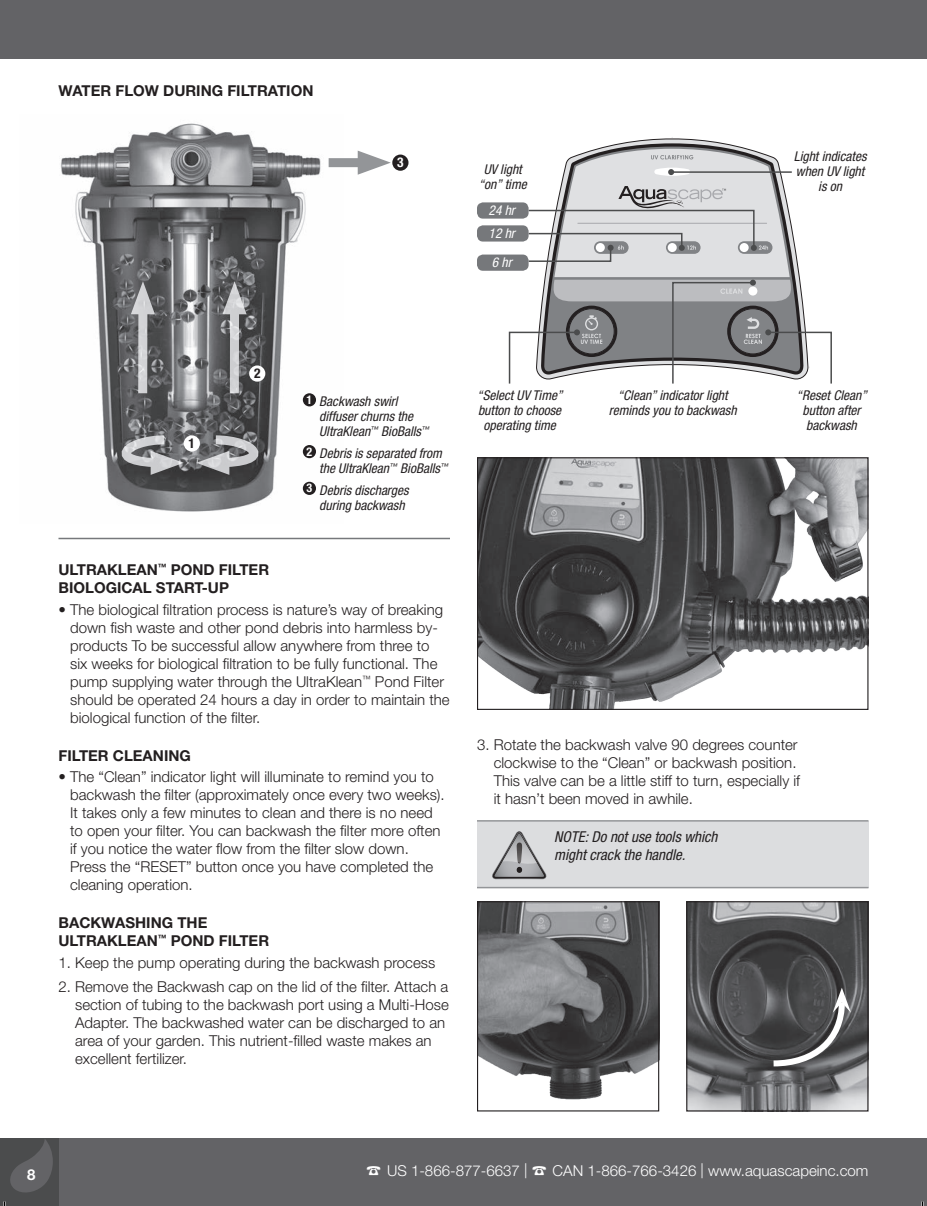
<style>
.page{position:relative;width:927px;height:1206px;background:#fff}
.page>*{position:absolute;margin:0;border:0;box-sizing:border-box;transform-origin:0 0}
.t1{font:300 15px/18px "Helvetica Neue LT Std";color:#231f20}
.t2{font:700 15px/18px "Helvetica Neue LT Std";color:#231f20}
.t3{font:300 15px "Helvetica Neue LT Std";color:#fff}
.t4{font:italic condensed 15px/18px "Helvetica Neue LT Std";color:#231f20}
.t5{font:700 15px "Helvetica Neue LT Std";color:#fff}
.t6{font:italic condensed 13.5px/15px "Helvetica Neue LT Std";color:#231f20;text-align:center}
.t7{font:italic condensed 13.5px "Helvetica Neue LT Std";color:#fff}
.t8{font:700 condensed 13.5px "Helvetica Neue LT Std";color:#231f20}
.t9{font:700 condensed 13.5px "Helvetica Neue LT Std";color:#fff}
</style>
<div class="page">
<div style="left:922px;top:1138px;width:5px;height:68px;background:#636366"></div>
<div style="left:0;top:1138px;width:922px;height:68px;background:#636366"></div>
<hr style="left:923px;top:0;width:4px;height:58px;background:#636366">
<div style="left:0;top:0;width:923px;height:58px;background:#636366"></div>
<div style="left:0;top:1138px;width:58px;height:68px;background:#4b4c4d"></div>
<svg style="left:10px;top:1139px;width:43px;height:54px"></svg>
<img style="left:60px;top:123px;width:284px;height:389px">
<div style="left:329px;top:158px;width:43px;height:9px;background:#939598"></div>
<svg style="left:358px;top:151px;width:33px;height:24px"></svg>
<div style="left:392px;top:155px;width:17px;height:16px;background:#231f20;border-radius:50%"></div>
<div style="left:184px;top:435px;width:16px;height:17px;background:#fff;border-radius:50%"></div>
<div style="left:249px;top:365px;width:16px;height:17px;background:#fff;border-radius:50%"></div>
<hr style="left:58px;top:538px;width:392px;height:1px;background:#76787b">
<svg style="left:622px;top:138px;width:101px;height:5px"></svg>
<img style="left:479px;top:459px;width:387px;height:249px">
<div style="left:477px;top:457px;width:391px;height:253px;border:1px solid #231f20"></div>
<img style="left:479px;top:903px;width:178px;height:197px">
<div style="left:477px;top:901px;width:182px;height:211px;border:1px solid #231f20"></div>
<svg style="left:508px;top:149px;width:324px;height:235px"></svg>
<div style="left:477px;top:821px;width:391px;height:67px;background:#dcdddf"></div>
<svg style="left:492px;top:831px;width:55px;height:48px"></svg>
<img style="left:688px;top:903px;width:178px;height:207px">
<div style="left:686px;top:901px;width:182px;height:211px;border:1px solid #231f20"></div>
<svg style="left:768px;top:988px;width:83px;height:81px;background:#606162"></svg>
<div style="left:138px;top:300px;width:9px;height:93px;background:#d3d4d7"></div>
<svg style="left:131px;top:281px;width:24px;height:33px"></svg>
<svg style="left:230px;top:314px;width:9px;height:79px"></svg>
<svg style="left:223px;top:281px;width:24px;height:33px"></svg>
<svg style="left:120px;top:434px;width:64px;height:41px;background:#87888a"></svg>
<svg style="left:196px;top:434px;width:64px;height:41px;background:#87888a"></svg>
<div style="left:303px;top:393px;width:13px;height:13px;background:#231f20;border-radius:50%"></div>
<div style="left:303px;top:445px;width:13px;height:13px;background:#231f20;border-radius:50%"></div>
<div style="left:303px;top:482px;width:13px;height:13px;background:#231f20;border-radius:50%"></div>
<div style="left:477px;top:255px;width:52px;height:16px;background:#76787b;border-radius:6px"></div>
<div style="left:477px;top:225px;width:52px;height:17px;background:#76787b;border-radius:6px"></div>
<div style="left:477px;top:202px;width:52px;height:17px;background:#76787b;border-radius:6px"></div>
<hr style="left:477px;top:820px;width:391px;height:2px;background:#939598">
<hr style="left:477px;top:887px;width:391px;height:1px;background:#939598">
<svg style="left:921px;top:1202px;width:3px;height:4px"></svg>
<p class="t2" style="left:58px;top:82px;width:256px">WATER FLOW DU RING FILTRATION</p>
<p class="t9" style="left:397px;top:154px;width:8px">3</p>
<p class="t6" style="left:479px;top:162px;width:50px">UV light “on” time</p>
<p class="t7" style="left:489px;top:203px;width:28px">24 hr</p>
<p class="t7" style="left:489px;top:226px;width:28px">12 hr</p>
<p class="t7" style="left:492px;top:255px;width:21px">6 hr</p>
<p class="t6" style="left:794px;top:150px;width:74px">Light indicates when UV light is on</p>
<p class="t8" style="left:189px;top:435px;width:8px">1</p>
<p class="t8" style="left:254px;top:365px;width:8px">2</p>
<p class="t6" style="left:319px;top:394px;width:111px;text-align:left;text-indent:-13px"><sup>1</sup> Backwash swirl diffuser churns the<br>UltraKlean<sup>™</sup> BioBalls<sup>™</sup></p>
<p class="t6" style="left:319px;top:446px;width:130px;text-align:left;text-indent:-13px"><sup>2</sup> Debris is separated from the UltraKlean<sup>™</sup> BioBalls<sup>™</sup></p>
<p class="t6" style="left:307px;top:483px;width:104px;text-align:right"><sup>3</sup> Debris discharges during backwash</p>
<p class="t2" style="left:58px;top:561px;width:212px">ULTRAKLEAN<sup>™</sup> POND FILTER<br>BIO LOGICAL START-UP</p>
<p class="t1" style="left:70px;top:600px;width:381px;text-indent:-12px">• The biological filtration process is nature’s way of breaking down fish waste and other pond debris into harmless by&shy;products To be successful allow anywhere from three to six weeks for biological filtration to be fully functional. The pump supplying water through the UltraKlean<sup>™</sup> Pond Filter should be operated 24 hours a day in order to maintain the biological function of the filter.</p>
<p class="t2" style="left:58px;top:746px;width:134px">FILTER CLEANING</p>
<p class="t1" style="left:70px;top:768px;width:376px;text-indent:-12px">• The “Clean” indicator light will illuminate to remind you to backwash the filter (approximately once every two weeks).<br>It takes only a few minutes to clean and there is no need to open your filter. You can backwash the filter more often if you notice the water flow from the filter slow down.<br>Press the “RESET</p>
<p class="t1" style="left:70px;top:858px;width:365px;text-indent:116px">” button once you have completed the cleaning operation.</p>
<p class="t2" style="left:58px;top:914px;width:34px">BACKW</p>
<p class="t2" style="left:58px;top:914px;width:212px;text-align:center">ASHING THE<br>ULTRAKLEAN<sup>™</sup> POND FILTER</p>
<p class="t1" style="left:58px;top:953px;width:378px">1. Keep the pump operating during the backwash process</p>
<p class="t1" style="left:75px;top:978px;width:375px;text-indent:-17px">2. Remove the Backwash cap on the lid of the filter. Attach a section of tubing to the backwash port using a Multi-Hose Adapter. The backwashed water can be discharged to an area of your garden. This nutrient-filled waste makes an excellent fertilizer.</p>
<p class="t6" style="left:477px;top:388px;width:87px">“Select UV Time” button to choose operating time</p>
<p class="t6" style="left:797px;top:388px;width:72px">“Reset Clean” button after backwash</p>
<p class="t6" style="left:609px;top:388px;width:129px">“Clean” indicator light reminds you to backwash</p>
<p class="t1" style="left:494px;top:735px;width:308px;text-indent:-17px">3. Rotate the backwash valve 90 degrees counter clockwise to the “Clean” or backwash position.<br>This valve can be a little stiff to turn, especially if it hasn’t been moved in awhile.</p>
<p class="t4" style="left:554px;top:828px;width:165px">Note: Do not use tools which might crack the handle.</p>
<p class="t5" style="left:27px;top:1165px;width:10px">8</p>
<p class="t3" style="left:366px;top:1162px;width:504px">☎ US 1-866-877-6637 | ☎ CAN 1-866-766-3426 | www.aquascapeinc.com</p>
</div>
